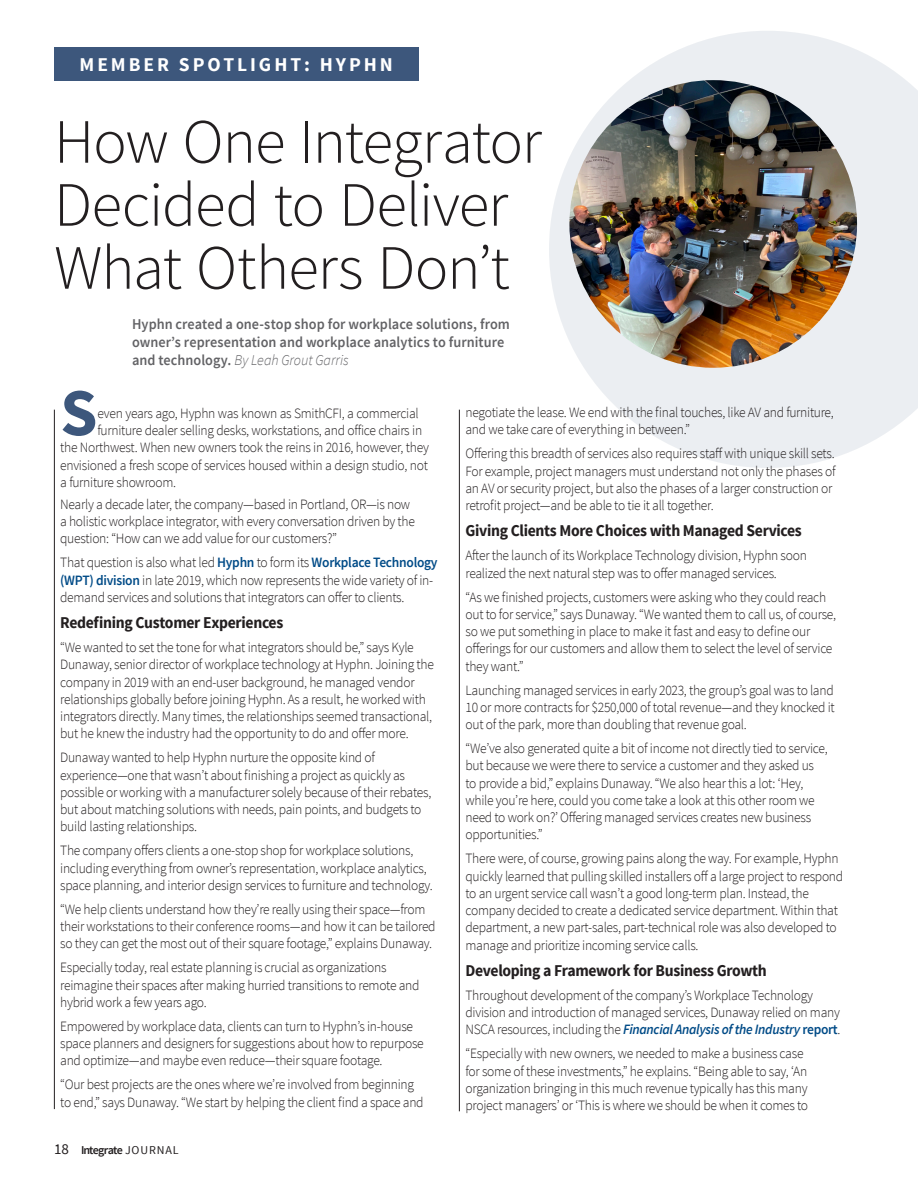
<style>
.page{position:relative;width:918px;height:1188px;background:#fff}
.page>*{position:absolute;margin:0;border:0;box-sizing:border-box;transform-origin:0 0}
.t1{font:700 67.2px "Source Sans Pro";color:#3d577c}
.t2{font:300 63px/63px "Source Sans Pro";letter-spacing:-.015em;color:#231f20}
.t3{font:700 19.5px "Source Sans Pro";letter-spacing:.15em;color:#fff}
.Paragraph_-_Small{font:700 16.5px "Source Sans Pro";letter-spacing:-.02em;color:#231f20;scale:.95 1}
.t4{font:600 15px/18px "Source Sans Pro";letter-spacing:.005em;color:#636366;scale:.95 1}
.t5{font:15px "Source Sans Pro";color:#231f20}
.Paragraph_-_Small-2{font:300 14.25px/17.2px "Source Sans Pro";letter-spacing:-.02em;color:#231f20;scale:.95 1}
.t6{font:600 12px "Source Sans Pro";letter-spacing:-.065em;color:#231f20}
.s1{font-weight:300;font-style:italic}
.s2{font-weight:600;color:#004b87}
.s3{font-weight:400}
.s4{font-weight:600;font-style:italic;color:#004b87}
</style>
<div class="page">
<svg style="left:549px;top:31px;width:369px;height:437px;fill:#ebeef2"></svg>
<div style="left:54px;top:47px;width:364px;height:34px;background:#3d577c"></div>
<hr style="left:54px;top:410px;width:1px;height:699px;background:#231f20">
<img style="left:569px;top:80px;width:288px;height:288px;border-radius:144px">
<hr style="left:459px;top:410px;width:1px;height:701px;background:#231f20">
<p class="t3" style="left:80px;top:52px;width:315px">MEMBER SPOTLIGHT: HYPHN</p>
<p class="t2" style="left:54px;top:111px;width:489px">How One Integrator<br>Decided to Deliver<br>What Others Don’t</p>
<p class="t4" style="left:132px;top:316px;width:399px">Hyphn created a one-stop shop for workplace solutions, from owner’s representation and workplace analytics to furniture and technology. <span class="s1">By Leah Grout Garris</span></p>
<p class="t1" style="left:60px;top:370px;width:39px">S</p>
<p class="Paragraph_-_Small-2" style="left:98px;top:405px;width:340px">even years ago, Hyphn was known as SmithCFI, a commercial</p>
<p class="Paragraph_-_Small-2" style="left:98px;top:422px;width:343px">furniture dealer selling desks, workstations, and office chairs in</p>
<p class="Paragraph_-_Small-2" style="left:60px;top:439px;width:390px">the Northwest. When new owners took the reins in 2016, however, they</p>
<p class="Paragraph_-_Small-2" style="left:60px;top:456px;width:389px">envisioned a fresh scope of services housed within a design studio, not</p>
<p class="Paragraph_-_Small-2" style="left:60px;top:474px;width:124px">a furniture showroom.</p>
<p class="Paragraph_-_Small-2" style="left:60px;top:496px;width:375px">Nearly a decade later, the company—based in Portland, OR—is now a holistic workplace integrator, with every conversation driven by the question: “How can we add value for our customers?”</p>
<p class="Paragraph_-_Small-2" style="left:60px;top:554px;width:399px">That question is also what led <span class="s2">Hyphn</span> to form its <span class="s2">Workplace Technology (WPT) division</span> in late 2019, which now represents the wide variety of in&shy;demand services and solutions that integrators can offer to clients.</p>
<p class="Paragraph_-_Small" style="left:60px;top:612px;width:236px">Redefining Customer Experiences</p>
<p class="Paragraph_-_Small-2" style="left:60px;top:639px;width:395px">“We wanted to set the tone for what integrators should be,” says Kyle Dunaway, senior director of workplace technology at Hyphn. Joining the company in 2019 with an end-user background, he managed vendor relationships globally before joining Hyphn. As a result, he worked with integrators directly. Many times, the relationships seemed transactional, but he knew the industry had the opportunity to do and offer more.</p>
<p class="Paragraph_-_Small-2" style="left:60px;top:749px;width:392px">Dunaway wanted to help Hyphn nurture the opposite kind of experience—one that wasn’t about finishing a project as quickly as possible or working with a manufacturer solely because of their rebates, but about matching solutions with needs, pain points, and budgets to build lasting relationships.</p>
<p class="Paragraph_-_Small-2" style="left:60px;top:842px;width:394px">The company offers clients a one-stop shop for workplace solutions, including everything from owner’s representation, workplace analytics, space planning, and interior design services to furniture and technology.</p>
<p class="Paragraph_-_Small-2" style="left:60px;top:901px;width:397px">“We help clients understand how they’re really using their space—from their workstations to their conference rooms—and how it can be tailored so they can get the most out of their square footage,” explains Dunaway.</p>
<p class="Paragraph_-_Small-2" style="left:60px;top:959px;width:380px">Especially today, real estate planning is crucial as organizations reimagine their spaces after making hurried transitions to remote and hybrid work a few years ago.</p>
<p class="Paragraph_-_Small-2" style="left:60px;top:1018px;width:384px">Empowered by workplace data, clients can turn to Hyphn’s in-house space planners and designers for suggestions about how to repurpose and optimize—and maybe even reduce—their square footage.</p>
<p class="Paragraph_-_Small-2" style="left:60px;top:1076px;width:384px">“Our best projects are the ones where we’re involved from beginning to end,” says Dunaway. “We start by helping the client find a space and</p>
<p class="t5" style="left:54px;top:1140px;width:16px">18</p>
<p class="t6" style="left:81px;top:1143px;width:99px">Integrate <span class="s3">JOURNAL</span></p>
<p class="Paragraph_-_Small-2" style="left:465px;top:404px;width:389px">negotiate the lease. We end with the final touches, like AV and furniture, and we take care of everything in between.”</p>
<p class="Paragraph_-_Small-2" style="left:465px;top:445px;width:391px">Offering this breadth of services also requires staff with unique skill sets.<br>For example, project managers must understand not only the phases of an AV or security project, but also the phases of a larger construction or retrofit project—and be able to tie it all together.</p>
<p class="Paragraph_-_Small" style="left:465px;top:520px;width:356px">Giving Clients More Choices with Managed Services</p>
<p class="Paragraph_-_Small-2" style="left:465px;top:547px;width:361px">After the launch of its Workplace Technology division, Hyphn soon realized the next natural step was to offer managed services.</p>
<p class="Paragraph_-_Small-2" style="left:465px;top:588px;width:392px">“As we finished projects, customers were asking who they could reach out to for service,” says Dunaway. “We wanted them to call us, of course, so we put something in place to make it fast and easy to define our offerings for our customers and allow them to select the level of service they want.”</p>
<p class="Paragraph_-_Small-2" style="left:465px;top:681px;width:390px;text-align:justify">Launching managed services in early 2023, the group’s goal was to land 10 or more contracts for $250,000 of total revenue—and they knocked it out of the park, more than doubling that revenue goal.</p>
<p class="Paragraph_-_Small-2" style="left:465px;top:740px;width:383px">“We’ve also generated quite a bit of income not directly tied to service, but because we were there to service a customer and they asked us to provide a bid,” explains Dunaway. “We also hear this a lot: ‘Hey, while you’re here, could you come take a look at this other room we need to work on?’ Offering managed services creates new business opportunities.”</p>
<p class="Paragraph_-_Small-2" style="left:465px;top:850px;width:399px">There were, of course, growing pains along the way. For example, Hyphn quickly learned that pulling skilled installers off a large project to respond to an urgent service call wasn’t a good long-term plan. Instead, the company decided to create a dedicated service department. Within that department, a new part-sales, part-technical role was also developed to manage and prioritize incoming service calls.</p>
<p class="Paragraph_-_Small" style="left:465px;top:960px;width:319px">Developing a Framework for Business Growth</p>
<p class="Paragraph_-_Small-2" style="left:465px;top:987px;width:396px">Throughout development of the company’s Workplace Technology division and introduction of managed services, Dunaway relied on many<br>NSCA resources, including the <span class="s4">Financial Analysis of the Industry</span> <span class="s2">report</span>.</p>
<p class="Paragraph_-_Small-2" style="left:465px;top:1045px;width:362px">“Especially with new owners, we needed to make a business case for some of these investments,” he explains. “Being able to say, ‘An organization bringing in this much revenue typically has this many project managers’ or ‘This is where we should be when it comes to</p>
</div>
